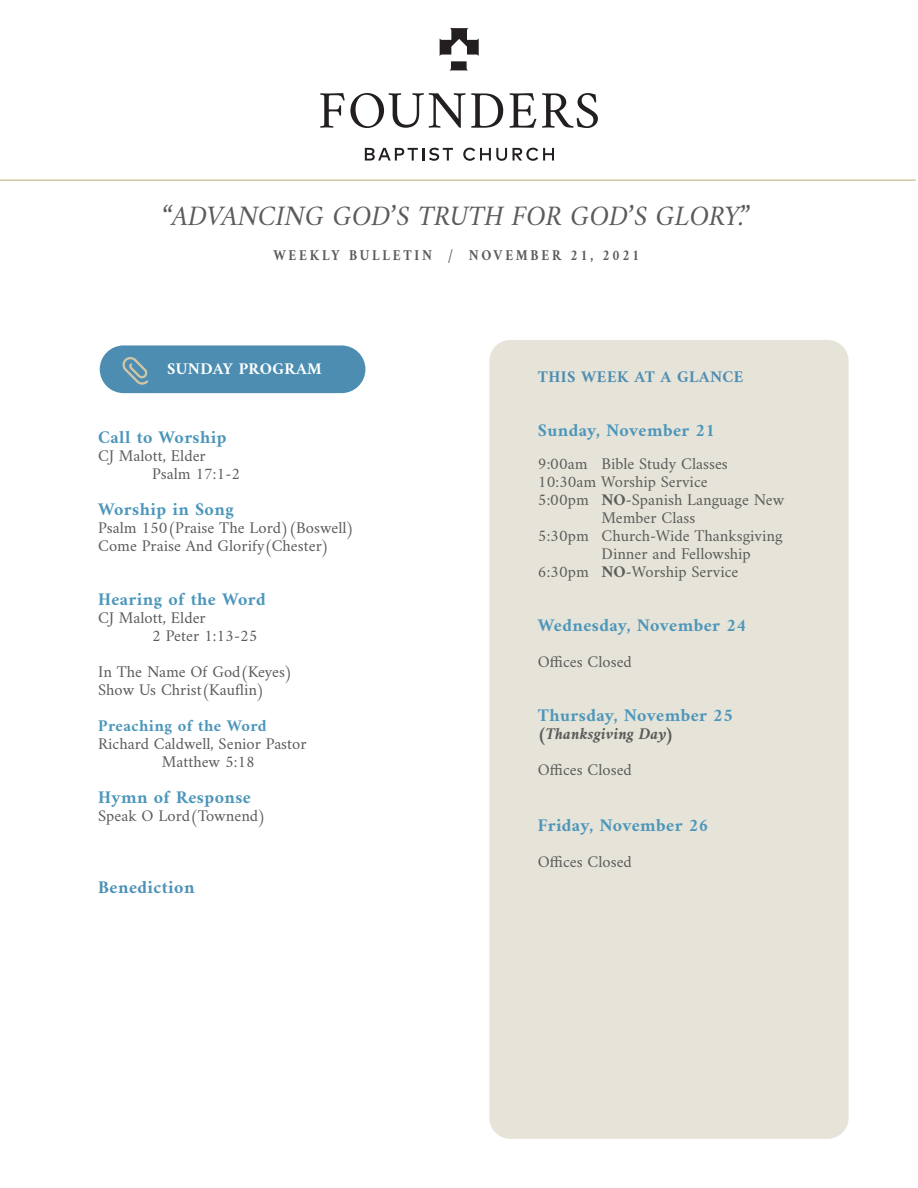
<style>
.page{position:relative;width:918px;height:1188px;background:#fff}
.page>*{position:absolute;margin:0;border:0;box-sizing:border-box;transform-origin:0 0}
.t1{font:italic 28.5px "Amiri";letter-spacing:-.005em;color:#5b5b5a}
.t2{font:700 18px "Amiri";letter-spacing:.025em;color:#4c96ba}
.t3{font:700 18px "Amiri";letter-spacing:.025em;color:#4c91b5}
.t4{font:16.5px/18px "Amiri";color:#5b5b5a}
.t5{font:700 16.5px "Amiri";letter-spacing:.025em;color:#4c96ba}
.t6{font:700 16.5px "Amiri";letter-spacing:.025em;color:#4c8db1}
.t7{font:italic 700 16.5px "Amiri";color:#5b5b5a}
.t8{font:700 16.5px "Amiri";letter-spacing:.025em;color:#fff}
.t9{font:700 15.3px "Amiri";letter-spacing:.2em;color:#5b5b5a;scale:.89 1}
.s1{font-weight:700}
</style>
<div class="page">
<hr style="left:0;top:179px;width:916px;height:2px;background:#d0c6a6">
<div style="left:100px;top:345px;width:265px;height:48px;background:#4c8db1;border-radius:24px"></div>
<svg style="left:122px;top:357px;width:26px;height:28px"></svg>
<div style="left:489px;top:340px;width:360px;height:799px;background:#e6e3d8;border-radius:21px"></div>
<svg style="left:320px;top:93px;width:183px;height:35px"></svg>
<svg style="left:510px;top:93px;width:26px;height:35px"></svg>
<svg style="left:542px;top:93px;width:56px;height:35px"></svg>
<svg style="left:365px;top:148px;width:88px;height:13px"></svg>
<svg style="left:463px;top:148px;width:44px;height:13px"></svg>
<svg style="left:513px;top:148px;width:41px;height:13px"></svg>
<svg style="left:440px;top:28px;width:39px;height:42px"></svg>
<h1 class="t1" style="left:163px;top:199px;width:589px">“ADVANCING GOD’S TRUTH FOR GOD’S GLORY.”</h1>
<p class="t9" style="left:273px;top:246px;width:413px">WEEKLY BULLETIN / NOVEMBER 21, 2021</p>
<p class="t8" style="left:167px;top:358px;width:156px">SUNDAY PROGRAM</p>
<p class="t2" style="left:98px;top:426px;width:130px">Call to Worship</p>
<p class="t4" style="left:152px;top:446px;width:89px;text-indent:-54px">CJ Malott, Elder<br>Psalm 17:1-2</p>
<p class="t2" style="left:98px;top:498px;width:137px">Worship in Song</p>
<p class="t4" style="left:98px;top:518px;width:257px">Psalm 150(Praise The Lord)(Boswell)<br>Come Praise And Glorify(Chester)</p>
<p class="t2" style="left:98px;top:588px;width:169px">Hearing of the Word</p>
<p class="t4" style="left:152px;top:608px;width:107px;text-indent:-54px">CJ Malott, Elder<br>2 Peter 1:13-25</p>
<p class="t4" style="left:98px;top:662px;width:196px">In The Name Of God(Keyes)<br>Show Us Christ(Kauflin)</p>
<p class="t5" style="left:98px;top:716px;width:170px">Preaching of the Word</p>
<p class="t4" style="left:162px;top:734px;width:146px;text-indent:-64px">Richard Caldwell, Senior Pastor<br>Matthew 5:18</p>
<p class="t2" style="left:98px;top:786px;width:154px">Hymn of Response</p>
<p class="t4" style="left:98px;top:806px;width:169px">Speak O Lord(Townend)</p>
<p class="t3" style="left:98px;top:876px;width:98px">Benediction</p>
<p class="t6" style="left:538px;top:367px;width:207px">THIS WEEK AT A GLANCE</p>
<p class="t2" style="left:538px;top:419px;width:179px">Sunday, November 21</p>
<p class="t4" style="left:538px;top:454px;width:192px">9:00am Bible Study Classes</p>
<p class="t4" style="left:538px;top:472px;width:171px">10:30am Worship Service</p>
<p class="t4" style="left:538px;top:490px;width:248px">5:00pm <span class="s1">NO-</span>Spanish Language New</p>
<p class="t4" style="left:602px;top:508px;width:95px">Member Class</p>
<p class="t4" style="left:538px;top:526px;width:246px">5:30pm Church-Wide Thanksgiving</p>
<p class="t4" style="left:602px;top:544px;width:151px">Dinner and Fellowship</p>
<p class="t4" style="left:538px;top:562px;width:202px">6:30pm <span class="s1">NO-</span>Worship Service</p>
<p class="t2" style="left:538px;top:614px;width:210px">Wednesday, November 24</p>
<p class="t4" style="left:538px;top:652px;width:96px">Offices Closed</p>
<p class="t2" style="left:538px;top:704px;width:197px">Thursday, November 25</p>
<p class="t7" style="left:538px;top:724px;width:137px">(Thanksgiving Day)</p>
<p class="t4" style="left:538px;top:760px;width:96px">Offices Closed</p>
<p class="t2" style="left:538px;top:814px;width:172px">Friday, November 26</p>
<p class="t4" style="left:538px;top:852px;width:96px">Offices Closed</p>
</div>
